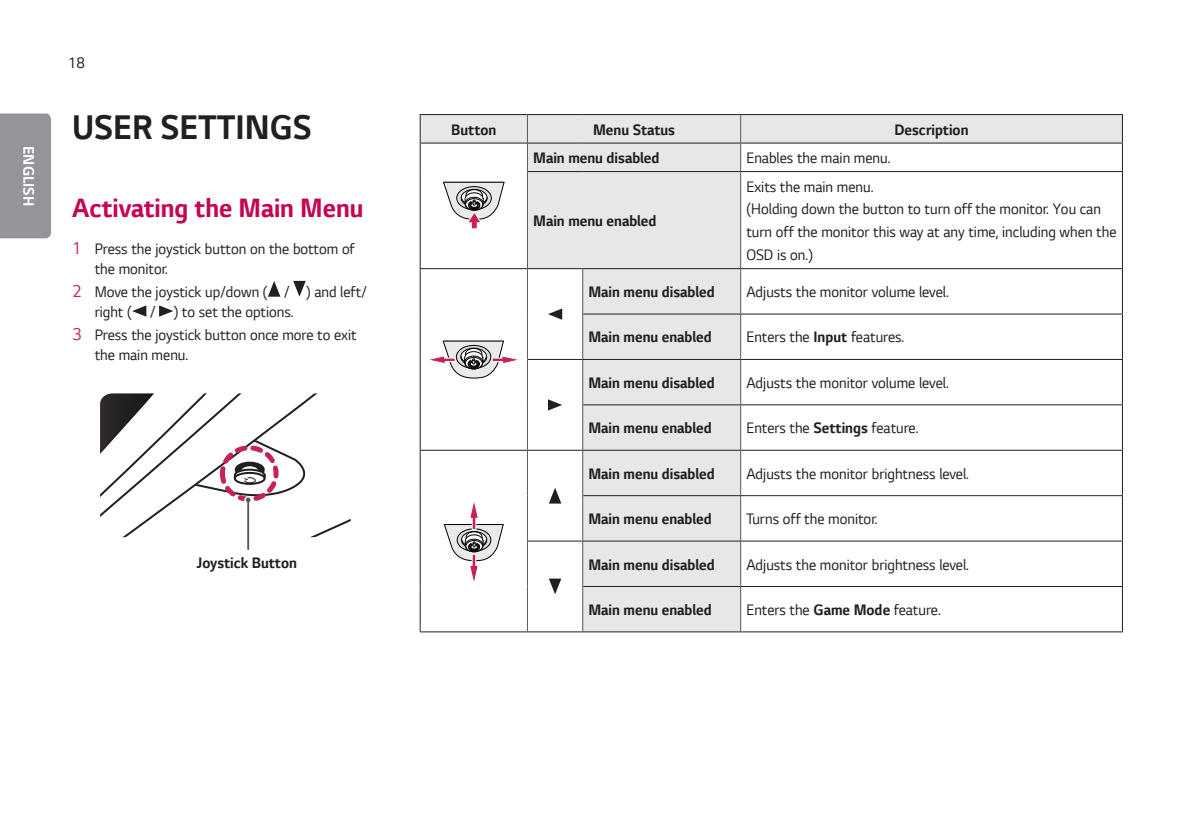
<style>
.page{position:relative;width:1191px;height:840px;background:#fff}
.page>*{position:absolute;margin:0;border:0;box-sizing:border-box;transform-origin:0 0}
.Title1{font:700 36px "LG Smart";color:#231f20;scale:.95 1}
.Title2{font:700 28px "LG Smart";color:#c30552;scale:.95 1}
.Body{font:16px/20px "LG Smart";color:#231f20;scale:.95 1}
.Body_Bold{font:700 16px "LG Smart";color:#231f20;scale:.95 1}
.Body_Bold_Center{font:700 16px "LG Smart";color:#231f20;scale:.95 1}
.t1{font:700 16px "LG Smart";color:#fff;scale:.95 1}
.s1{font-size:18px;color:#c8205d}
.s2{font-weight:700}
</style>
<div class="page">
<div style="left:0;top:113px;width:51px;height:125px;background:#939598"></div>
<svg style="left:268px;top:281px;width:12px;height:15px"></svg>
<svg style="left:293px;top:281px;width:13px;height:15px"></svg>
<svg style="left:132px;top:305px;width:14px;height:11px"></svg>
<svg style="left:159px;top:305px;width:14px;height:11px"></svg>
<hr style="left:246px;top:499px;width:4px;height:46px;background:#f3f3f3">
<svg style="left:100px;top:393px;width:251px;height:144px"></svg>
<hr style="left:247px;top:500px;width:2px;height:49px;background:#57585a">
<svg style="left:421px;top:115px;width:701px;height:516px"></svg>
<hr style="left:420px;top:631px;width:107px;height:1px;background:#231f20">
<hr style="left:527px;top:631px;width:56px;height:1px;background:#231f20">
<hr style="left:527px;top:171px;width:1px;height:97px;background:#57585a">
<hr style="left:740px;top:172px;width:1px;height:96px;background:#57585a">
<hr style="left:740px;top:269px;width:1px;height:44px;background:#57585a">
<hr style="left:740px;top:314px;width:1px;height:45px;background:#57585a">
<hr style="left:740px;top:360px;width:1px;height:44px;background:#57585a">
<hr style="left:740px;top:405px;width:1px;height:44px;background:#57585a">
<svg style="left:527px;top:115px;width:1px;height:56px"></svg>
<svg style="left:740px;top:115px;width:1px;height:56px"></svg>
<hr style="left:527px;top:269px;width:1px;height:45px;background:#57585a">
<hr style="left:527px;top:314px;width:1px;height:45px;background:#57585a">
<hr style="left:740px;top:450px;width:1px;height:45px;background:#57585a">
<hr style="left:582px;top:269px;width:1px;height:45px;background:#57585a">
<hr style="left:582px;top:360px;width:1px;height:44px;background:#57585a">
<hr style="left:582px;top:314px;width:1px;height:45px;background:#57585a">
<hr style="left:582px;top:404px;width:1px;height:45px;background:#57585a">
<hr style="left:582px;top:450px;width:1px;height:45px;background:#57585a">
<hr style="left:582px;top:495px;width:1px;height:45px;background:#57585a">
<hr style="left:582px;top:541px;width:1px;height:45px;background:#57585a">
<hr style="left:582px;top:586px;width:1px;height:45px;background:#57585a">
<hr style="left:527px;top:359px;width:1px;height:45px;background:#57585a">
<hr style="left:527px;top:404px;width:1px;height:45px;background:#57585a">
<hr style="left:527px;top:450px;width:1px;height:45px;background:#57585a">
<hr style="left:527px;top:495px;width:1px;height:45px;background:#57585a">
<hr style="left:527px;top:540px;width:1px;height:46px;background:#57585a">
<hr style="left:527px;top:586px;width:1px;height:45px;background:#57585a">
<hr style="left:740px;top:496px;width:1px;height:44px;background:#57585a">
<hr style="left:740px;top:541px;width:1px;height:44px;background:#57585a">
<hr style="left:740px;top:586px;width:1px;height:45px;background:#57585a">
<hr style="left:420px;top:114px;width:107px;height:1px;background:#231f20">
<hr style="left:527px;top:114px;width:56px;height:1px;background:#231f20">
<hr style="left:583px;top:114px;width:157px;height:1px;background:#231f20">
<hr style="left:740px;top:114px;width:383px;height:1px;background:#231f20">
<hr style="left:420px;top:142px;width:107px;height:1px;background:#231f20">
<svg style="left:420px;top:115px;width:1px;height:56px"></svg>
<hr style="left:420px;top:171px;width:1px;height:97px;background:#231f20">
<hr style="left:527px;top:142px;width:56px;height:1px;background:#231f20">
<hr style="left:583px;top:142px;width:157px;height:1px;background:#231f20">
<hr style="left:740px;top:142px;width:383px;height:1px;background:#231f20">
<svg style="left:1122px;top:115px;width:1px;height:56px"></svg>
<hr style="left:528px;top:171px;width:55px;height:1px;background:#231f20">
<hr style="left:583px;top:171px;width:157px;height:1px;background:#231f20">
<hr style="left:740px;top:171px;width:383px;height:1px;background:#231f20">
<hr style="left:1122px;top:172px;width:1px;height:96px;background:#231f20">
<hr style="left:420px;top:268px;width:107px;height:1px;background:#231f20">
<hr style="left:420px;top:269px;width:1px;height:45px;background:#231f20">
<hr style="left:420px;top:314px;width:1px;height:45px;background:#231f20">
<hr style="left:420px;top:359px;width:1px;height:45px;background:#231f20">
<hr style="left:420px;top:404px;width:1px;height:45px;background:#231f20">
<hr style="left:527px;top:268px;width:56px;height:1px;background:#231f20">
<hr style="left:583px;top:268px;width:157px;height:1px;background:#231f20">
<hr style="left:740px;top:268px;width:383px;height:1px;background:#231f20">
<hr style="left:1122px;top:269px;width:1px;height:44px;background:#231f20">
<hr style="left:583px;top:313px;width:157px;height:1px;background:#231f20">
<hr style="left:740px;top:313px;width:383px;height:1px;background:#231f20">
<hr style="left:1122px;top:314px;width:1px;height:45px;background:#231f20">
<hr style="left:528px;top:359px;width:55px;height:1px;background:#231f20">
<hr style="left:583px;top:359px;width:157px;height:1px;background:#231f20">
<hr style="left:740px;top:359px;width:383px;height:1px;background:#231f20">
<hr style="left:1122px;top:360px;width:1px;height:44px;background:#231f20">
<hr style="left:583px;top:404px;width:157px;height:1px;background:#231f20">
<hr style="left:740px;top:404px;width:383px;height:1px;background:#231f20">
<hr style="left:1122px;top:405px;width:1px;height:44px;background:#231f20">
<hr style="left:420px;top:449px;width:107px;height:1px;background:#231f20">
<hr style="left:420px;top:450px;width:1px;height:45px;background:#231f20">
<hr style="left:420px;top:495px;width:1px;height:45px;background:#231f20">
<hr style="left:420px;top:540px;width:1px;height:46px;background:#231f20">
<hr style="left:420px;top:586px;width:1px;height:45px;background:#231f20">
<hr style="left:527px;top:449px;width:56px;height:1px;background:#231f20">
<hr style="left:583px;top:449px;width:157px;height:1px;background:#231f20">
<hr style="left:740px;top:449px;width:383px;height:1px;background:#231f20">
<hr style="left:1122px;top:450px;width:1px;height:45px;background:#231f20">
<hr style="left:583px;top:495px;width:157px;height:1px;background:#231f20">
<hr style="left:740px;top:495px;width:383px;height:1px;background:#231f20">
<hr style="left:1122px;top:496px;width:1px;height:44px;background:#231f20">
<hr style="left:528px;top:540px;width:55px;height:1px;background:#231f20">
<hr style="left:583px;top:540px;width:157px;height:1px;background:#231f20">
<hr style="left:740px;top:540px;width:383px;height:1px;background:#231f20">
<hr style="left:1122px;top:541px;width:1px;height:44px;background:#231f20">
<hr style="left:583px;top:585px;width:157px;height:1px;background:#231f20">
<hr style="left:740px;top:585px;width:383px;height:1px;background:#231f20">
<hr style="left:1122px;top:586px;width:1px;height:45px;background:#231f20">
<hr style="left:583px;top:631px;width:157px;height:1px;background:#231f20">
<hr style="left:740px;top:631px;width:383px;height:1px;background:#231f20">
<hr style="left:444px;top:181px;width:60px;height:2px;background:#040000">
<svg style="left:443px;top:182px;width:62px;height:47px"></svg>
<svg style="left:425px;top:340px;width:98px;height:38px"></svg>
<svg style="left:548px;top:308px;width:14px;height:11px"></svg>
<svg style="left:548px;top:399px;width:14px;height:11px"></svg>
<svg style="left:443px;top:497px;width:61px;height:87px"></svg>
<svg style="left:549px;top:487px;width:12px;height:16px"></svg>
<svg style="left:549px;top:578px;width:12px;height:16px"></svg>
<p class="t1" style="left:39px;top:146px;width:65px;rotate:90deg">ENGLISH</p>
<p class="Body" style="left:68px;top:52px;width:20px">18</p>
<p class="Title1" style="left:72px;top:103px;width:254px">USER SETTINGS</p>
<p class="Title2" style="left:72px;top:188px;width:308px">Activating the Main Menu</p>
<p class="Body" style="left:95px;top:238px;width:275px;text-indent:-23px"><span class="s1">1</span> Press the joystick button on the bottom of the monitor.</p>
<p class="Body" style="left:95px;top:281px;width:288px;text-indent:-23px"><span class="s1">2</span> Move the joystick up/down ( / ) and left/ right ( / ) to set the options.</p>
<p class="Body" style="left:95px;top:323px;width:277px;text-indent:-23px"><span class="s1">3</span> Press the joystick button once more to exit the main menu.</p>
<p class="Body_Bold" style="left:197px;top:552px;width:107px">Joystick Button</p>
<p class="Body_Bold_Center" style="left:451px;top:118px;width:49px">Button</p>
<p class="Body_Bold_Center" style="left:593px;top:118px;width:88px">Menu Status</p>
<p class="Body_Bold_Center" style="left:894px;top:118px;width:79px">Description</p>
<p class="Body_Bold" style="left:533px;top:147px;width:135px">Main menu disabled</p>
<p class="Body" style="left:746px;top:147px;width:153px">Enables the main menu.</p>
<p class="Body_Bold" style="left:533px;top:210px;width:131px">Main menu enabled</p>
<p class="Body" style="left:746px;top:176px;width:135px">Exits the main menu.</p>
<p class="Body" style="left:746px;top:198px;width:375px">(Holding down the button to turn off the monitor. You can</p>
<p class="Body" style="left:746px;top:221px;width:391px">turn off the monitor this way at any time, including when the</p>
<p class="Body" style="left:746px;top:244px;width:72px">OSD is on.)</p>
<p class="Body_Bold" style="left:588px;top:281px;width:135px">Main menu disabled</p>
<p class="Body" style="left:746px;top:281px;width:215px">Adjusts the monitor volume level.</p>
<p class="Body_Bold" style="left:588px;top:326px;width:131px">Main menu enabled</p>
<p class="Body" style="left:746px;top:326px;width:168px">Enters the <span class="s2">Input</span> features.</p>
<p class="Body_Bold" style="left:588px;top:371px;width:135px">Main menu disabled</p>
<p class="Body" style="left:746px;top:372px;width:215px">Adjusts the monitor volume level.</p>
<p class="Body_Bold" style="left:588px;top:417px;width:131px">Main menu enabled</p>
<p class="Body" style="left:746px;top:417px;width:183px">Enters the <span class="s2">Settings</span> feature.</p>
<p class="Body_Bold" style="left:588px;top:462px;width:135px">Main menu disabled</p>
<p class="Body" style="left:746px;top:462px;width:236px">Adjusts the monitor brightness level.</p>
<p class="Body_Bold" style="left:588px;top:507px;width:131px">Main menu enabled</p>
<p class="Body" style="left:746px;top:508px;width:140px">Turns off the monitor.</p>
<p class="Body_Bold" style="left:588px;top:553px;width:135px">Main menu disabled</p>
<p class="Body" style="left:746px;top:553px;width:236px">Adjusts the monitor brightness level.</p>
<p class="Body_Bold" style="left:588px;top:598px;width:131px">Main menu enabled</p>
<p class="Body" style="left:746px;top:598px;width:206px">Enters the <span class="s2">Game Mode</span> feature.</p>
</div>
